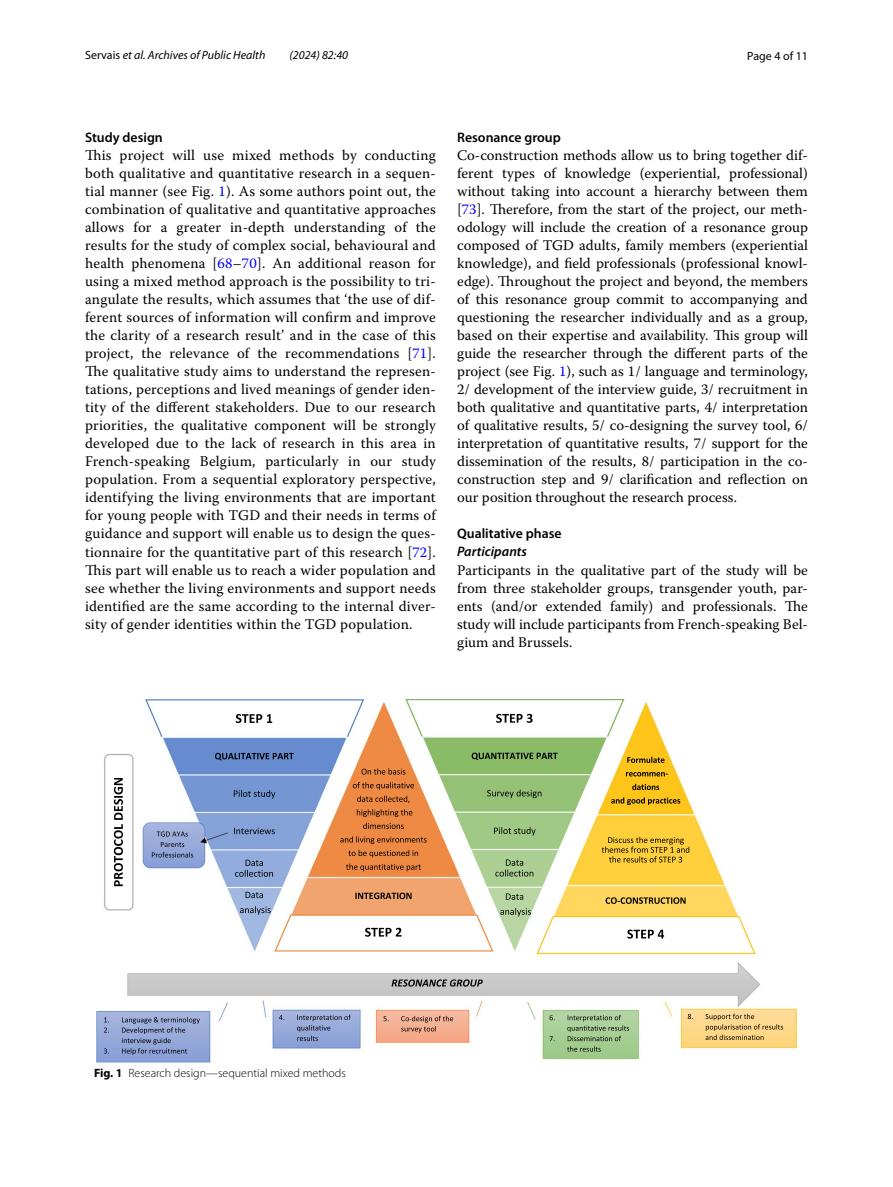
<style>
.page{position:relative;width:893px;height:1187px;background:#fff}
.page>*{position:absolute;margin:0;border:0;box-sizing:border-box;transform-origin:0 0}
.t1{font:14.7px/18px "Warnock Pro";letter-spacing:.005em;color:#000;text-align:justify}
.t2{font:600 13.8px "Myriad Pro";color:#000}
.t3{font:italic 600 13.8px "Myriad Pro";color:#000}
.t4{font:italic 12px "Myriad Pro";color:#000}
.t5{font:300 12px "Myriad Pro";color:#000}
.t6{font:12px "Myriad Pro";color:#000}
.s1{font-style:normal}
.s2{color:#00f}
.s3{font-weight:700}
</style>
<div class="page">
<img style="left:96px;top:699px;width:701px;height:362px">
<svg style="left:362px;top:768px;width:43px;height:6px"></svg>
<svg style="left:353px;top:782px;width:61px;height:7px"></svg>
<svg style="left:357px;top:795px;width:52px;height:8px"></svg>
<svg style="left:357px;top:809px;width:55px;height:7px"></svg>
<svg style="left:363px;top:822px;width:41px;height:7px"></svg>
<svg style="left:340px;top:836px;width:87px;height:21px;background:#cd763a"></svg>
<svg style="left:346px;top:863px;width:75px;height:8px"></svg>
<svg style="left:355px;top:892px;width:57px;height:7px"></svg>
<svg style="left:365px;top:927px;width:37px;height:9px"></svg>
<svg style="left:236px;top:714px;width:36px;height:9px"></svg>
<svg style="left:215px;top:752px;width:79px;height:8px"></svg>
<svg style="left:234px;top:790px;width:41px;height:8px"></svg>
<svg style="left:234px;top:827px;width:41px;height:7px"></svg>
<svg style="left:235px;top:859px;width:38px;height:17px"></svg>
<svg style="left:246px;top:891px;width:17px;height:7px"></svg>
<svg style="left:240px;top:906px;width:31px;height:8px"></svg>
<svg style="left:496px;top:713px;width:37px;height:9px"></svg>
<svg style="left:472px;top:752px;width:86px;height:8px"></svg>
<svg style="left:487px;top:789px;width:54px;height:9px"></svg>
<svg style="left:494px;top:827px;width:42px;height:8px"></svg>
<svg style="left:495px;top:859px;width:38px;height:17px"></svg>
<svg style="left:506px;top:893px;width:17px;height:6px"></svg>
<svg style="left:500px;top:907px;width:31px;height:9px"></svg>
<svg style="left:627px;top:756px;width:37px;height:6px"></svg>
<svg style="left:626px;top:772px;width:42px;height:4px"></svg>
<svg style="left:632px;top:783px;width:27px;height:7px"></svg>
<svg style="left:611px;top:797px;width:69px;height:8px"></svg>
<svg style="left:602px;top:836px;width:87px;height:26px;background:#d5ad32"></svg>
<svg style="left:606px;top:897px;width:80px;height:6px"></svg>
<svg style="left:627px;top:929px;width:37px;height:9px"></svg>
<svg style="left:392px;top:979px;width:91px;height:7px"></svg>
<svg style="left:104px;top:1017px;width:5px;height:15px"></svg>
<svg style="left:104px;top:1048px;width:5px;height:5px"></svg>
<svg style="left:122px;top:1016px;width:78px;height:38px;background:#8595bf"></svg>
<svg style="left:279px;top:1014px;width:5px;height:5px"></svg>
<svg style="left:297px;top:1014px;width:54px;height:26px"></svg>
<svg style="left:383px;top:1016px;width:6px;height:5px"></svg>
<svg style="left:401px;top:1015px;width:52px;height:17px"></svg>
<svg style="left:550px;top:1015px;width:5px;height:5px"></svg>
<svg style="left:550px;top:1036px;width:5px;height:5px"></svg>
<svg style="left:567px;top:1014px;width:62px;height:37px;background:#93b584"></svg>
<svg style="left:688px;top:1013px;width:5px;height:6px"></svg>
<svg style="left:705px;top:1013px;width:78px;height:26px;background:#e0be7b"></svg>
<svg style="left:114px;top:778px;width:9px;height:108px"></svg>
<svg style="left:157px;top:831px;width:31px;height:5px"></svg>
<svg style="left:152px;top:842px;width:41px;height:15px"></svg>
<p class="t4" style="left:85px;top:48px;width:182px"><span class="s1">Servais</span> et al. Archives of Public Health</p>
<p class="t4" style="left:289px;top:48px;width:60px">(2024) 82:40</p>
<p class="t6" style="left:747px;top:48px;width:62px">Page 4 of 11</p>
<p class="t2" style="left:85px;top:129px;width:79px">Study design</p>
<p class="t1" style="left:85px;top:146px;width:352px">This project will use mixed methods by conducting both qualitative and quantitative research in a sequen&shy;tial manner (see Fig. <span class="s2">1</span>). As some authors point out, the combination of qualitative and quantitative approaches allows for a greater in-depth understanding of the results for the study of complex social, behavioural and health phenomena [<span class="s2">68</span>–<span class="s2">70</span>]. An additional reason for using a mixed method approach is the possibility to tri&shy;angulate the results, which assumes that ‘the use of dif&shy;ferent sources of information will confirm and improve the clarity of a research result’ and in the case of this project, the relevance of the recommendations [<span class="s2">71</span>].<br>The qualitative study aims to understand the represen&shy;tations, perceptions and lived meanings of gender iden&shy;tity of the different stakeholders. Due to our research priorities, the qualitative component will be strongly developed due to the lack of research in this area in French-speaking Belgium, particularly in our study population. From a sequential exploratory perspective, identifying the living environments that are important for young people with TGD and their needs in terms of guidance and support will enable us to design the ques&shy;tionnaire for the quantitative part of this research [<span class="s2">72</span>].<br>This part will enable us to reach a wider population and see whether the living environments and support needs identified are the same according to the internal diver&shy;sity of gender identities within the TGD population.</p>
<p class="t2" style="left:457px;top:129px;width:105px">Resonance group</p>
<p class="t1" style="left:457px;top:146px;width:352px">Co-construction methods allow us to bring together dif&shy;ferent types of knowledge (experiential, professional) without taking into account a hierarchy between them [<span class="s2">73</span>]. Therefore, from the start of the project, our meth&shy;odology will include the creation of a resonance group composed of TGD adults, family members (experiential knowledge), and field professionals (professional knowl&shy;edge). Throughout the project and beyond, the members of this resonance group commit to accompanying and questioning the researcher individually and as a group, based on their expertise and availability. This group will guide the researcher through the different parts of the project (see Fig. <span class="s2">1</span>), such as 1/ language and terminology, 2/ development of the interview guide, 3/ recruitment in both qualitative and quantitative parts, 4/ interpretation of qualitative results, 5/ co-designing the survey tool, 6/ interpretation of quantitative results, 7/ support for the dissemination of the results, 8/ participation in the co&shy;construction step and 9/ clarification and reflection on our position throughout the research process.</p>
<p class="t2" style="left:457px;top:525px;width:106px">Qualitative phase</p>
<p class="t3" style="left:457px;top:543px;width:71px">Participants</p>
<p class="t1" style="left:457px;top:560px;width:352px">Participants in the qualitative part of the study will be from three stakeholder groups, transgender youth, par&shy;ents (and/or extended family) and professionals. The study will include participants from French-speaking Bel&shy;gium and Brussels.</p>
<p class="t5" style="left:94px;top:1066px;width:253px"><span class="s3">Fig. 1</span> Research design—sequential mixed methods</p>
</div>
